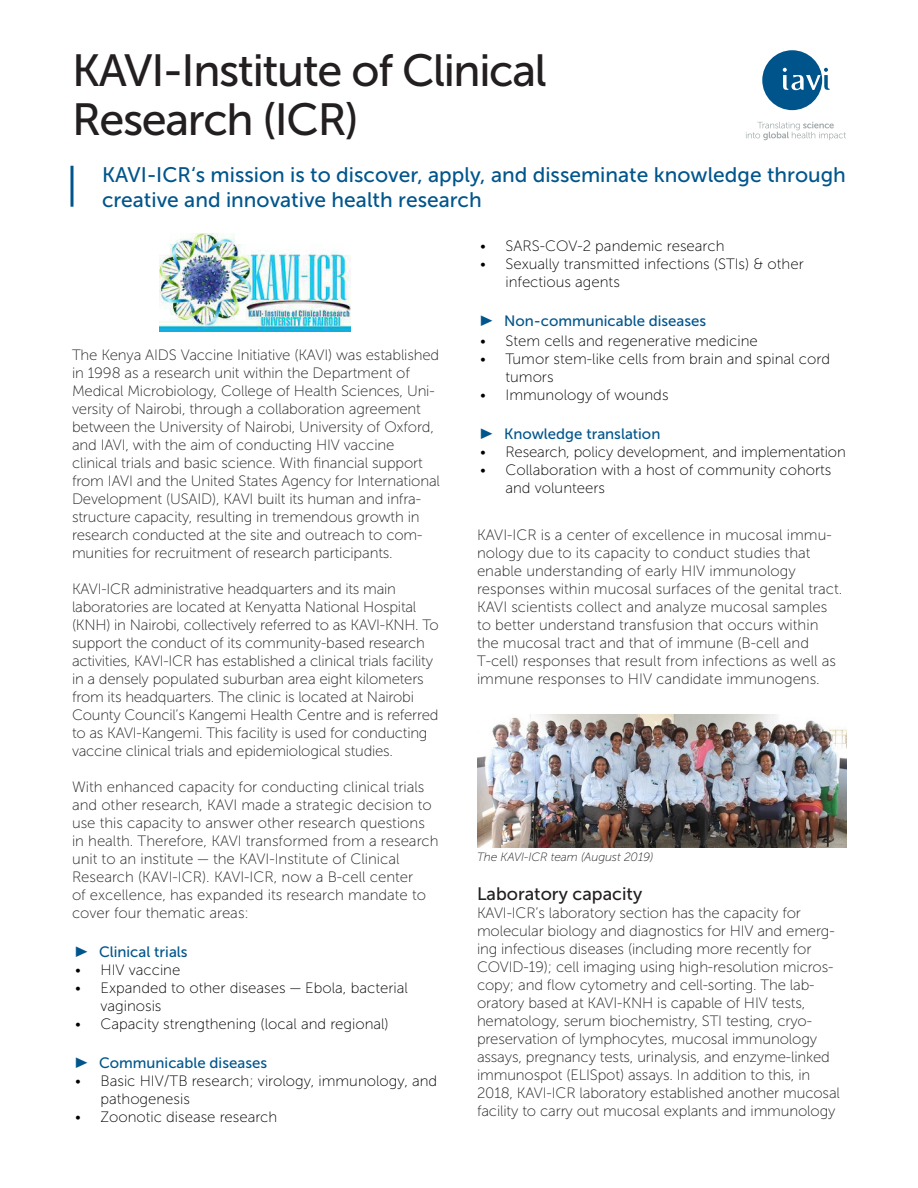
<style>
.page{position:relative;width:918px;height:1188px;background:#fff}
.page>*{position:absolute;margin:0;border:0;box-sizing:border-box;transform-origin:0 0}
.t1{font:45px/49.5px "Museo Sans 500";letter-spacing:-.03em;color:#231f20}
.Subtitle{font:21px/25.2px "Museo Sans 500";color:#00558c}
.Subhead{font:18px "Museo Sans 500";color:#231f20}
.Body_text{font:15px/18px "Museo Sans 100";letter-spacing:-.01em;color:#231f20}
.t2{font:15px/18px "Museo Sans 100";color:#000}
.t3{font:15px "Museo Sans 500";color:#00558c}
.t4{font:italic 12px "Museo Sans 100";letter-spacing:-.01em;color:#231f20}
.s1{font-family:"Helvetica Neue"}
</style>
<div class="page">
<svg style="left:70px;top:166px;width:4px;height:41px"></svg>
<svg style="left:746px;top:122px;width:100px;height:18px"></svg>
<div style="left:762px;top:50px;width:60px;height:60px;background:#00548c;border-radius:50%"></div>
<svg style="left:783px;top:68px;width:47px;height:22px"></svg>
<img style="left:159px;top:234px;width:191px;height:98px">
<img style="left:477px;top:715px;width:369px;height:133px">
<p class="t1" style="left:72px;top:45px;width:476px">KAVI-Institute of Clinical<br>Research (ICR)</p>
<p class="Subtitle" style="left:102px;top:162px;width:745px">KAVI-ICR‘s mission is to discover, apply, and disseminate knowledge through creative and innovative health research</p>
<p class="Body_text" style="left:72px;top:346px;width:370px">The Kenya AIDS Vaccine Initiative (KAVI) was established in 1998 as a research unit within the Department of Medical Microbiology, College of Health Sciences, Uni&shy;versity of Nairobi, through a collaboration agreement between the University of Nairobi, University of Oxford, and IAVI, with the aim of conducting HIV vaccine clinical trials and basic science. With financial support from IAVI and the United States Agency for International Development (USAID), KAVI built its human and infra&shy;structure capacity, resulting in tremendous growth in research conducted at the site and outreach to com&shy;munities for recruitment of research participants.</p>
<p class="Body_text" style="left:72px;top:580px;width:368px">KAVI-ICR administrative headquarters and its main laboratories are located at Kenyatta National Hospital (KNH) in Nairobi, collectively referred to as KAVI-KNH. To support the conduct of its community-based research activities, KAVI-ICR has established a clinical trials facility in a densely populated suburban area eight kilometers from its headquarters. The clinic is located at Nairobi County Council’s Kangemi Health Centre and is referred to as KAVI-Kangemi. This facility is used for conducting vaccine clinical trials and epidemiological studies.</p>
<p class="Body_text" style="left:72px;top:778px;width:368px">With enhanced capacity for conducting clinical trials and other research, KAVI made a strategic decision to use this capacity to answer other research questions in health. Therefore, KAVI transformed from a research unit to an institute — the KAVI-Institute of Clinical Research (KAVI-ICR). KAVI-ICR, now a B-cell center<br>of excellence, has expanded its research mandate to cover four thematic areas:</p>
<p class="t3" style="left:72px;top:944px;width:117px"><span class="s1">࢝</span> Clinical trials</p>
<p class="t2" style="left:75px;top:961px;width:107px">• HIV vaccine</p>
<p class="t2" style="left:100px;top:979px;width:309px;text-indent:-26px">• Expanded to other diseases — Ebola, bacterial vaginosis</p>
<p class="t2" style="left:75px;top:1015px;width:315px">• Capacity strengthening (local and regional)</p>
<p class="t3" style="left:72px;top:1055px;width:197px"><span class="s1">࢝</span> Communicable diseases</p>
<p class="t2" style="left:100px;top:1072px;width:338px;text-indent:-26px">• Basic HIV/TB research; virology, immunology, and pathogenesis</p>
<p class="t2" style="left:75px;top:1108px;width:204px">• Zoonotic disease research</p>
<p class="t2" style="left:480px;top:237px;width:246px">• SARS-COV-2 pandemic research</p>
<p class="t2" style="left:506px;top:255px;width:300px;text-indent:-26px">• Sexually transmitted infections (STIs) &amp; other infectious agents</p>
<p class="t3" style="left:477px;top:313px;width:231px"><span class="s1">࢝</span> Non-communicable diseases</p>
<p class="t2" style="left:480px;top:332px;width:279px">• Stem cells and regenerative medicine</p>
<p class="t2" style="left:506px;top:350px;width:326px;text-indent:-26px">• Tumor stem-like cells from brain and spinal cord tumors</p>
<p class="t2" style="left:480px;top:386px;width:190px">• Immunology of wounds</p>
<p class="t3" style="left:477px;top:425px;width:185px"><span class="s1">࢝</span> Knowledge translation</p>
<p class="t2" style="left:480px;top:443px;width:367px">• Research, policy development, and implementation</p>
<p class="t2" style="left:506px;top:461px;width:328px;text-indent:-26px">• Collaboration with a host of community cohorts and volunteers</p>
<p class="Body_text" style="left:477px;top:526px;width:367px">KAVI-ICR is a center of excellence in mucosal immu&shy;nology due to its capacity to conduct studies that enable understanding of early HIV immunology responses within mucosal surfaces of the genital tract.<br>KAVI scientists collect and analyze mucosal samples to better understand transfusion that occurs within the mucosal tract and that of immune (B-cell and T-cell) responses that result from infections as well as immune responses to HIV candidate immunogens.</p>
<p class="t4" style="left:477px;top:851px;width:178px">The KAVI-ICR team (August 2019)</p>
<p class="Subhead" style="left:477px;top:884px;width:167px">Laboratory capacity</p>
<p class="Body_text" style="left:477px;top:904px;width:365px">KAVI-ICR’s laboratory section has the capacity for molecular biology and diagnostics for HIV and emerg&shy;ing infectious diseases (including more recently for COVID-19); cell imaging using high-resolution micros&shy;copy; and flow cytometry and cell-sorting. The lab&shy;oratory based at KAVI-KNH is capable of HIV tests, hematology, serum biochemistry, STI testing, cryo&shy;preservation of lymphocytes, mucosal immunology assays, pregnancy tests, urinalysis, and enzyme-linked immunospot (ELISpot) assays. In addition to this, in 2018, KAVI-ICR laboratory established another mucosal facility to carry out mucosal explants and immunology</p>
</div>
